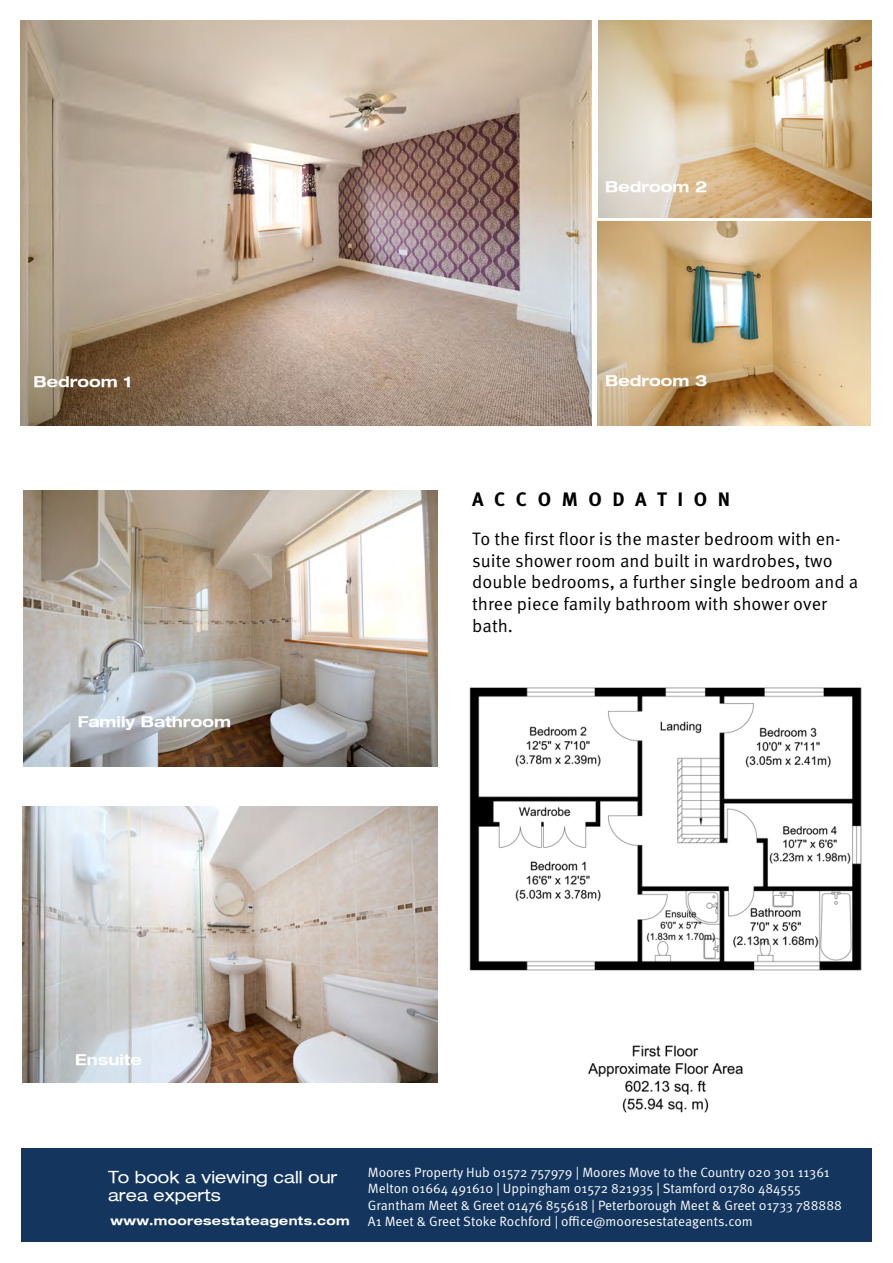
<style>
.page{position:relative;width:893px;height:1263px;background:#fff}
.page>*{position:absolute;margin:0;border:0;box-sizing:border-box;transform-origin:0 0}
.t1{font:700 19.5px "Meta Pro";letter-spacing:.54em;color:#000}
.t2{font:18px/21.6px "Meta Pro";color:#000}
.t3{font:expanded 16.8px/18.6px "Helvetica Neue LT";color:#fff}
.t4{font:700 expanded 15px "Helvetica Neue LT";color:#fff}
.t5{font:13.5px/16.5px "Meta Pro Norm";color:#fff}
.t6{font:700 expanded 12px "Helvetica Neue LT";letter-spacing:.03em;color:#fff}
</style>
<div class="page">
<img style="left:21px;top:20px;width:571px;height:406px">
<img style="left:597px;top:222px;width:273px;height:203px">
<img style="left:24px;top:490px;width:414px;height:276px">
<img style="left:599px;top:20px;width:272px;height:197px">
<img style="left:23px;top:806px;width:415px;height:277px">
<div style="left:21px;top:1148px;width:851px;height:94px;background:#13355e"></div>
<img style="left:469px;top:687px;width:393px;height:426px">
<p class="t4" style="left:33px;top:372px;width:100px">Bedroom 1</p>
<p class="t4" style="left:78px;top:713px;width:155px">Family Bathroom</p>
<p class="t4" style="left:75px;top:1050px;width:68px">Ensuite</p>
<p class="t4" style="left:605px;top:177px;width:104px">Bedroom 2</p>
<p class="t4" style="left:605px;top:371px;width:104px">Bedroom 3</p>
<h1 class="t1" style="left:472px;top:487px;width:259px">ACCOMODATION</h1>
<h2 class="t2" style="left:472px;top:529px;width:388px">To the first floor is the master bedroom with en&shy;suite shower room and built in wardrobes, two double bedrooms, a further single bedroom and a three piece family bathroom with shower over bath.</h2>
<p class="t3" style="left:108px;top:1167px;width:231px">To book a viewing call our area experts</p>
<p class="t5" style="left:368px;top:1163px;width:463px">Moores Property Hub 01572 757979 | Moores Move to the Country 020 301 11361<br>Melton 01664 491610 | Uppingham 01572 821935 | Stamford 01780 484555</p>
<p class="t5" style="left:368px;top:1196px;width:476px">Grantham Meet &amp; Greet 01476 855618 | Peterborough Meet &amp; Greet 01733 788888</p>
<p class="t6" style="left:111px;top:1213px;width:241px">www.mooresestateagents.com</p>
<p class="t5" style="left:368px;top:1212px;width:386px">A1 Meet &amp; Greet Stoke Rochford | office@mooresestateagents.com</p>
</div>
